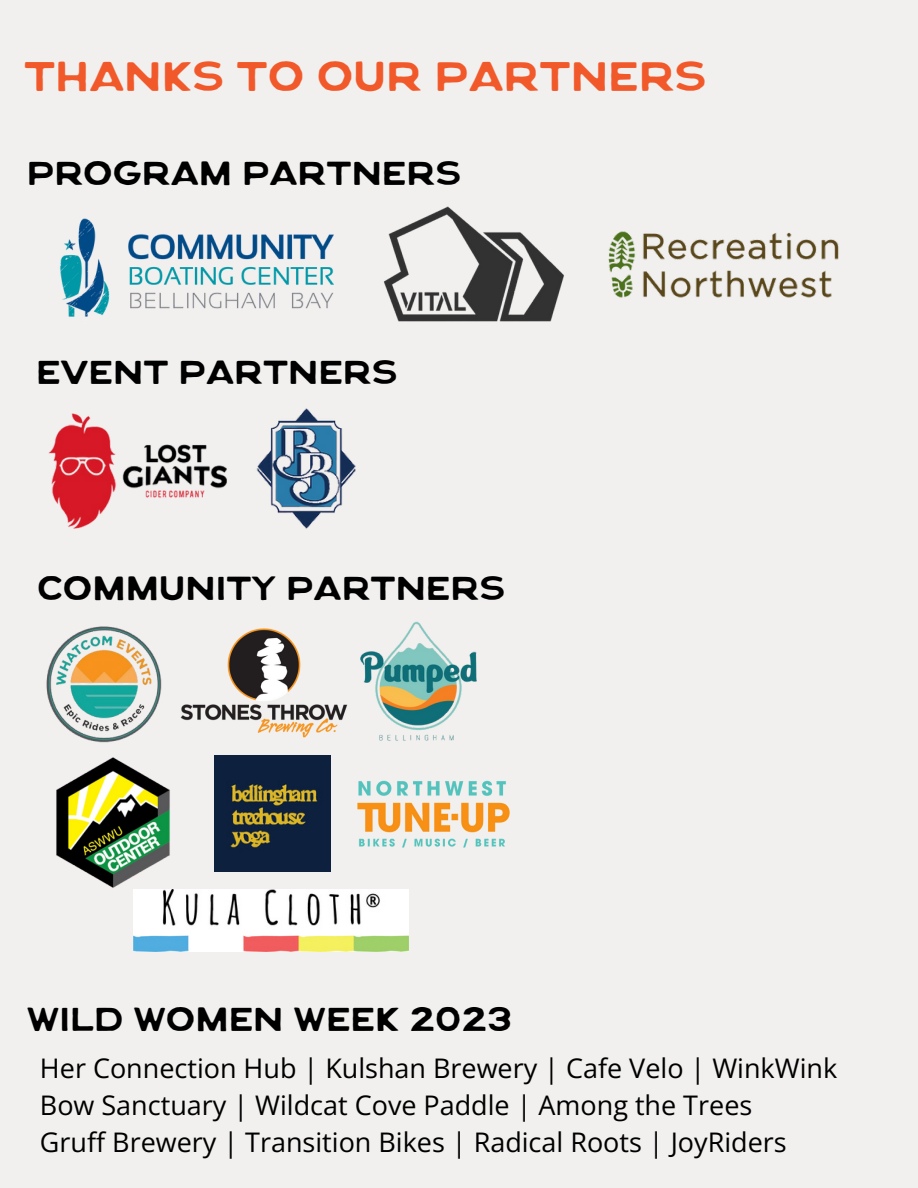
<style>
.page{position:relative;width:918px;height:1188px;background:#f1f0ef}
.page>*{position:absolute;margin:0;border:0;box-sizing:border-box;transform-origin:0 0}
.t1{font:42.9px "TAY Lennon";letter-spacing:.27em;color:#f1592a}
.t2{font:34.5px "TAY Lennon";letter-spacing:.29em;color:#000}
.t3{font:34.5px "TAY Lennon";letter-spacing:.185em;color:#000}
.t4{font:34.5px "TAY Lennon";letter-spacing:.31em;color:#000}
.t5{font:27px "Open Sans";color:#000}
</style>
<div class="page">
<img style="left:60px;top:218px;width:274px;height:99px">
<img style="left:384px;top:206px;width:180px;height:116px">
<img style="left:608px;top:231px;width:231px;height:67px">
<img style="left:48px;top:413px;width:179px;height:116px">
<img style="left:256px;top:408px;width:100px;height:121px">
<img style="left:46px;top:626px;width:116px;height:117px">
<img style="left:180px;top:628px;width:149px;height:110px">
<img style="left:357px;top:780px;width:153px;height:68px">
<img style="left:134px;top:889px;width:274px;height:62px">
<img style="left:329px;top:621px;width:148px;height:152px">
<img style="left:56px;top:757px;width:114px;height:131px">
<img style="left:214px;top:756px;width:116px;height:115px">
<p class="t1" style="left:24px;top:61px;width:675px">THANKS TO OUR PARTNERS</p>
<p class="t4" style="left:27px;top:161px;width:428px">PROGRAM PARTNERS</p>
<h2 class="t2" style="left:36px;top:360px;width:355px">EVENT PARTNERS</h2>
<p class="t2" style="left:37px;top:576px;width:462px">COMMUNITY PARTNERS</p>
<h2 class="t3" style="left:27px;top:1007px;width:487px">WILD WOM EN WEEK 2023</h2>
<p class="t5" style="left:40px;top:1049px;width:799px">Her Connection Hub | Kulshan Brewery | Cafe Velo | WinkWink</p>
<p class="t5" style="left:40px;top:1086px;width:714px">Bow Sanctuary | Wildcat Cove Paddle | Among the Trees</p>
<p class="t5" style="left:40px;top:1123px;width:748px">Gruff Brewery | Transition Bikes | Radical Roots | JoyRiders</p>
</div>
